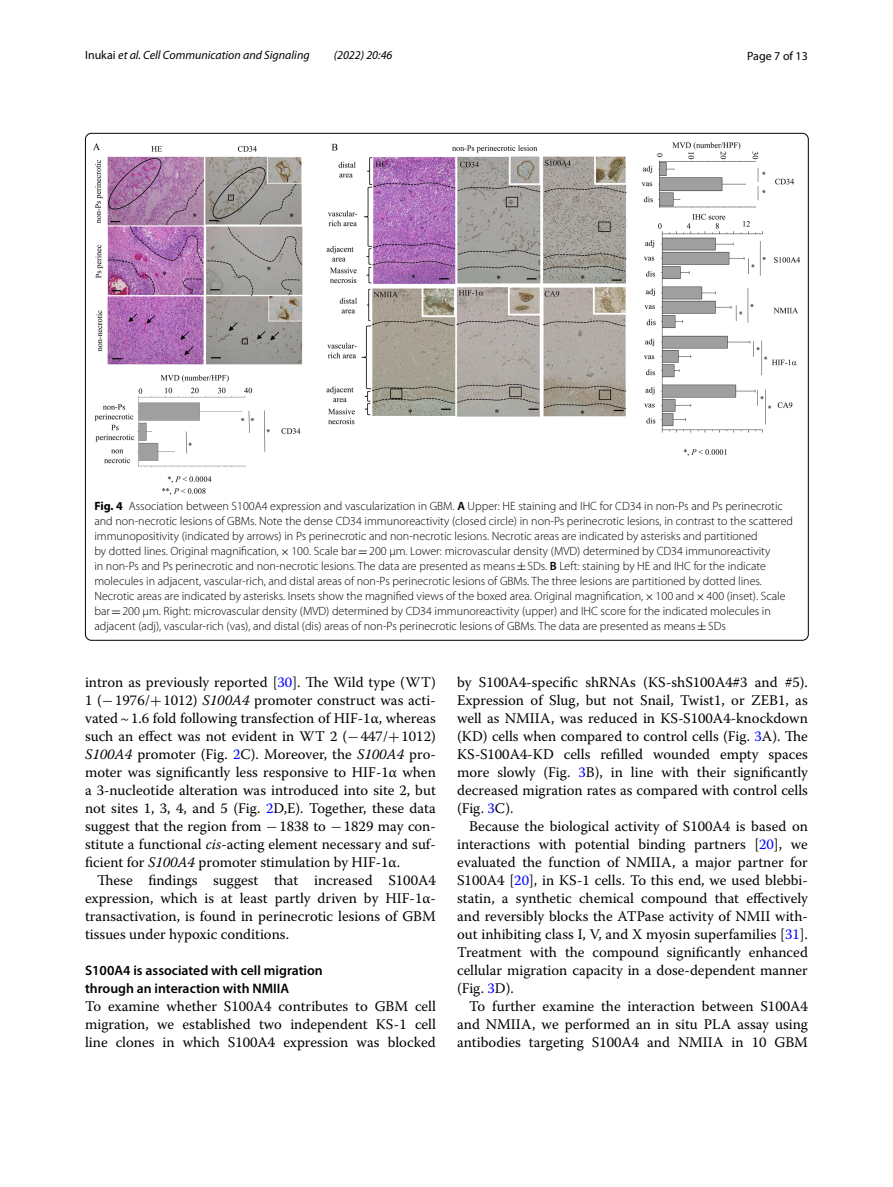
<style>
.page{position:relative;width:893px;height:1187px;background:#fff}
.page>*{position:absolute;margin:0;border:0;box-sizing:border-box;transform-origin:0 0}
.t1{font:14.7px/18px "Warnock Pro";color:#000;text-align:justify}
.t2{font:600 13.8px/18px "Myriad Pro";color:#000}
.t3{font:300 12px/15px "Myriad Pro";color:#000}
.t4{font:italic 12px "Myriad Pro";color:#000}
.t5{font:12px "Myriad Pro";color:#000}
.s1{font-style:normal}
.s2{font-weight:700}
.s3{font-weight:600}
.s4{font-family:"MTSY";font-weight:400}
.s5{color:#00f}
.s6{font-family:"MTSY"}
.s7{font-style:italic}
</style>
<div class="page">
<img style="left:94px;top:142px;width:706px;height:353px">
<p class="t4" style="left:85px;top:48px;width:226px"><span class="s1">Inukai</span> et al. Cell Communication and Signaling</p>
<p class="t4" style="left:334px;top:48px;width:60px">(2022) 20:46</p>
<p class="t5" style="left:747px;top:48px;width:62px">Page 7 of 13</p>
<p class="t3" style="left:94px;top:498px;width:700px"><span class="s2">Fig. 4</span> Association between S100A4 expression and vascularization in GBM. <span class="s3">A</span> Upper: HE staining and IHC for CD34 in non-Ps and Ps perinecrotic and non-necrotic lesions of GBMs. Note the dense CD34 immunoreactivity (closed circle) in non-Ps perinecrotic lesions, in contrast to the scattered immunopositivity (indicated by arrows) in Ps perinecrotic and non-necrotic lesions. Necrotic areas are indicated by asterisks and partitioned<br>by dotted lines. Original magnification,<span class="s4">×</span>100. Scale bar<span class="s4">=</span>200 μm. Lower: microvascular density (MVD) determined by CD34 immunoreactivity<br>in non-Ps and Ps perinecrotic and non-necrotic lesions. The data are presented as means<span class="s4">±</span>SDs. <span class="s3">B</span> Left: staining by HE and IHC for the indicate molecules in adjacent, vascular-rich, and distal areas of non-Ps perinecrotic lesions of GBMs. The three lesions are partitioned by dotted lines.<br>Necrotic areas are indicated by asterisks. Insets show the magnified views of the boxed area. Original magnification,<span class="s4">×</span>100 and<span class="s4">×</span>400 (inset). Scale bar<span class="s4">=</span>200 μm. Right: microvascular density (MVD) determined by CD34 immunoreactivity (upper) and IHC score for the indicated molecules in adjacent (adj), vascular-rich (vas), and distal (dis) areas of non-Ps perinecrotic lesions of GBMs. The data are presented as means<span class="s4">±</span>SDs</p>
<p class="t1" style="left:85px;top:672px;width:352px">intron as previously reported [<span class="s5">30</span>]. The Wild type (WT)<br>1 (<span class="s6">−</span>1976/<span class="s6">+</span>1012) <span class="s7">S100A4</span> promoter construct was acti&shy;vated~1.6 fold following transfection of HIF-1α, whereas such an effect was not evident in WT 2 (<span class="s6">−</span>447/<span class="s6">+</span>1012)<br><span class="s7">S100A4</span> promoter (Fig. <span class="s5">2</span>C). Moreover, the <span class="s7">S100A4</span> pro&shy;moter was significantly less responsive to HIF-1α when a 3-nucleotide alteration was introduced into site 2, but not sites 1, 3, 4, and 5 (Fig. <span class="s5">2</span>D,E). Together, these data suggest that the region from <span class="s6">−</span>1838 to <span class="s6">−</span>1829 may con&shy;stitute a functional <span class="s7">cis</span>-acting element necessary and suf&shy;ficient for <span class="s7">S100A4</span> promoter stimulation by HIF-1α.</p>
<p class="t1" style="left:85px;top:870px;width:352px;text-indent:12px">These findings suggest that increased S100A4 expression, which is at least partly driven by HIF-1α&shy;transactivation, is found in perinecrotic lesions of GBM tissues under hypoxic conditions.</p>
<p class="t2" style="left:85px;top:961px;width:239px">S100A4 is associated with cell migration through an interaction with NMIIA</p>
<p class="t1" style="left:85px;top:996px;width:352px">To examine whether S100A4 contributes to GBM cell migration, we established two independent KS-1 cell line clones in which S100A4 expression was blocked</p>
<p class="t1" style="left:457px;top:672px;width:352px">by S100A4-specific shRNAs (KS-shS100A4#3 and #5).<br>Expression of Slug, but not Snail, Twist1, or ZEB1, as well as NMIIA, was reduced in KS-S100A4-knockdown (KD) cells when compared to control cells (Fig. <span class="s5">3</span>A). The KS-S100A4-KD cells refilled wounded empty spaces more slowly (Fig. <span class="s5">3</span>B), in line with their significantly decreased migration rates as compared with control cells (Fig. <span class="s5">3</span>C).</p>
<p class="t1" style="left:457px;top:816px;width:352px;text-indent:12px">Because the biological activity of S100A4 is based on interactions with potential binding partners [<span class="s5">20</span>], we evaluated the function of NMIIA, a major partner for S100A4 [<span class="s5">20</span>], in KS-1 cells. To this end, we used blebbi&shy;statin, a synthetic chemical compound that effectively and reversibly blocks the ATPase activity of NMII with&shy;out inhibiting class I, V, and X myosin superfamilies [<span class="s5">31</span>].<br>Treatment with the compound significantly enhanced cellular migration capacity in a dose-dependent manner (Fig. <span class="s5">3</span>D).</p>
<p class="t1" style="left:457px;top:996px;width:352px;text-indent:12px">To further examine the interaction between S100A4 and NMIIA, we performed an in situ PLA assay using antibodies targeting S100A4 and NMIIA in 10 GBM</p>
</div>
